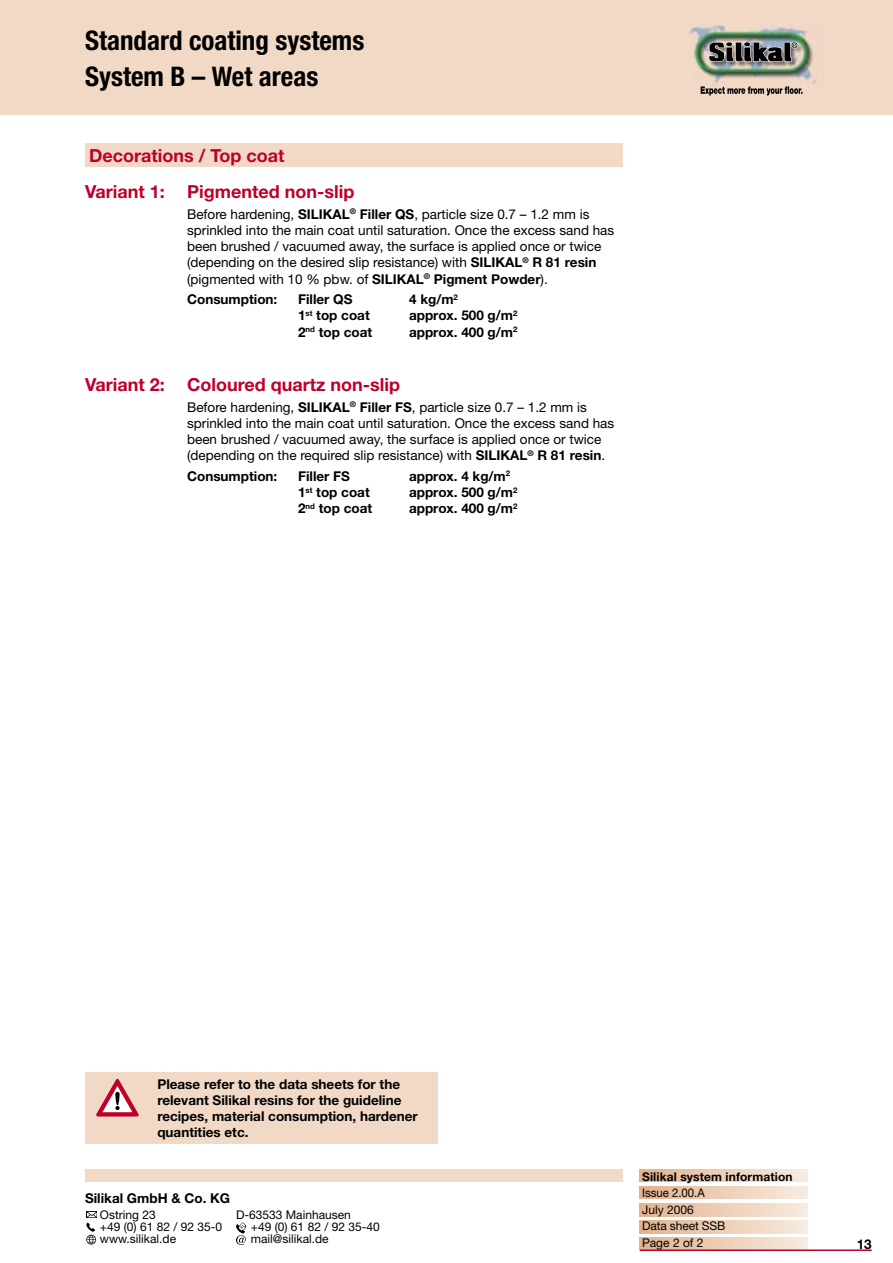
<style>
.page{position:relative;width:893px;height:1263px;background:#fff}
.page>*{position:absolute;margin:0;border:0;box-sizing:border-box;transform-origin:0 0}
.t1{font:700 condensed 27px/36.6px "Helvetica Neue";color:#000}
.t2{font:700 18px/36.6px "Helvetica Neue";color:#bd002b}
.t3{font:13.5px/16.2px "Helvetica Neue";color:#000}
.t4{font:700 13.5px/16.2px "Helvetica Neue";color:#000}
.t5{font:12px "Helvetica Neue";color:#000}
.t6{font:700 12px "Helvetica Neue";letter-spacing:.01em;color:#000}
.t7{font:12px "Helvetica Neue";color:#000;scale:.95 1}
.s1{font-weight:700}
</style>
<div class="page">
<div style="left:85px;top:1170px;width:538px;height:12px;background:#f1d9c5"></div>
<svg style="left:640px;top:1238px;width:168px;height:11px;background:#edcfb6"></svg>
<svg style="left:640px;top:1221px;width:168px;height:12px;background:#edcfb6"></svg>
<svg style="left:640px;top:1204px;width:168px;height:12px;background:#edcfb6"></svg>
<svg style="left:640px;top:1187px;width:168px;height:12px;background:#edcfb6"></svg>
<svg style="left:640px;top:1170px;width:168px;height:12px;background:#edcfb6"></svg>
<hr style="left:640px;top:1249px;width:232px;height:2px;background:#bd002b">
<svg style="left:236px;top:1222px;width:10px;height:23px"></svg>
<svg style="left:86px;top:1212px;width:11px;height:32px"></svg>
<div style="left:0;top:0;width:893px;height:115px;background:#f1d9c5"></div>
<img style="left:687px;top:23px;width:135px;height:61px">
<svg style="left:701px;top:86px;width:101px;height:10px"></svg>
<svg style="left:708px;top:41px;width:90px;height:21px;background:#5b5a5b"></svg>
<div style="left:85px;top:144px;width:538px;height:23px;background:#f1d9c5"></div>
<div style="left:85px;top:1071px;width:353px;height:72px;background:#f1d9c5"></div>
<svg style="left:96px;top:1079px;width:43px;height:37px"></svg>
<h1 class="t1" style="left:85px;top:21px;width:281px">Standard coating systems<br>System B – Wet areas</h1>
<h2 class="t2" style="left:85px;top:137px;width:271px">Decorations / Top coat<br>Variant 1: Pigmented non-slip</h2>
<p class="t3" style="left:187px;top:206px;width:429px">Before hardening, <span class="s1">SILIKAL</span><sup>®</sup> <span class="s1">Filler QS</span>, particle size 0.7 – 1.2 mm is sprinkled into the main coat until saturation. Once the excess sand has been brushed / vacuumed away, the surface is applied once or twice (depending on the desired slip resistance) with <span class="s1">SILIKAL</span><sup>®</sup> <span class="s1">R 81 resin </span>(pigmented with 10 % pbw. of <span class="s1">SILIKAL</span><sup>®</sup> <span class="s1">Pigment Powder</span>).</p>
<p class="t4" style="left:187px;top:291px;width:92px">Consumption:</p>
<p class="t4" style="left:298px;top:291px;width:56px">Filler QS</p>
<p class="t4" style="left:409px;top:291px;width:50px">4 kg/m<sup>2</sup></p>
<p class="t4" style="left:298px;top:307px;width:73px">1<sup>st</sup> top coat</p>
<p class="t4" style="left:409px;top:307px;width:110px">approx. 500 g/m<sup>2</sup></p>
<p class="t4" style="left:298px;top:323px;width:76px">2<sup>nd</sup> top coat</p>
<p class="t4" style="left:409px;top:323px;width:110px">approx. 400 g/m<sup>2</sup></p>
<h2 class="t2" style="left:85px;top:366px;width:317px">Variant 2: Coloured quartz non-slip</h2>
<p class="t3" style="left:187px;top:399px;width:429px">Before hardening, <span class="s1">SILIKAL</span><sup>®</sup> <span class="s1">Filler FS</span>, particle size 0.7 – 1.2 mm is sprinkled into the main coat until saturation. Once the excess sand has been brushed / vacuumed away, the surface is applied once or twice (depending on the required slip resistance) with <span class="s1">SILIKAL</span><sup>®</sup> <span class="s1">R 81 resin</span>.</p>
<p class="t4" style="left:187px;top:468px;width:92px">Consumption:</p>
<p class="t4" style="left:298px;top:468px;width:53px">Filler FS</p>
<p class="t4" style="left:409px;top:468px;width:103px">approx. 4 kg/m<sup>2</sup></p>
<p class="t4" style="left:298px;top:484px;width:73px">1<sup>st</sup> top coat</p>
<p class="t4" style="left:409px;top:484px;width:110px">approx. 500 g/m<sup>2</sup></p>
<p class="t4" style="left:298px;top:500px;width:76px">2<sup>nd</sup> top coat</p>
<p class="t4" style="left:409px;top:500px;width:110px">approx. 400 g/m<sup>2</sup></p>
<p class="t4" style="left:157px;top:1075px;width:262px">Please refer to the data sheets for the relevant Silikal resins for the guideline recipes, material consumption, hardener quantities etc.</p>
<p class="t4" style="left:85px;top:1189px;width:147px">Silikal GmbH &amp; Co. KG</p>
<p class="t5" style="left:100px;top:1207px;width:57px">Ostring 23</p>
<p class="t5" style="left:236px;top:1207px;width:116px">D-63533 Mainhausen</p>
<p class="t5" style="left:100px;top:1219px;width:124px">+49 (0) 61 82 / 92 35-0</p>
<p class="t5" style="left:251px;top:1219px;width:130px">+49 (0) 61 82 / 92 35-40</p>
<p class="t5" style="left:100px;top:1231px;width:78px">www.silikal.de</p>
<p class="t5" style="left:251px;top:1231px;width:79px">mail@silikal.de</p>
<p class="t6" style="left:642px;top:1169px;width:152px">Silikal system information</p>
<p class="t7" style="left:642px;top:1186px;width:68px">Issue 2.00.A</p>
<p class="t5" style="left:642px;top:1202px;width:53px">July 2006</p>
<p class="t5" style="left:642px;top:1218px;width:85px">Data sheet SSB</p>
<p class="t5" style="left:642px;top:1235px;width:63px">Page 2 of 2</p>
<p class="t4" style="left:857px;top:1236px;width:17px">13</p>
</div>
